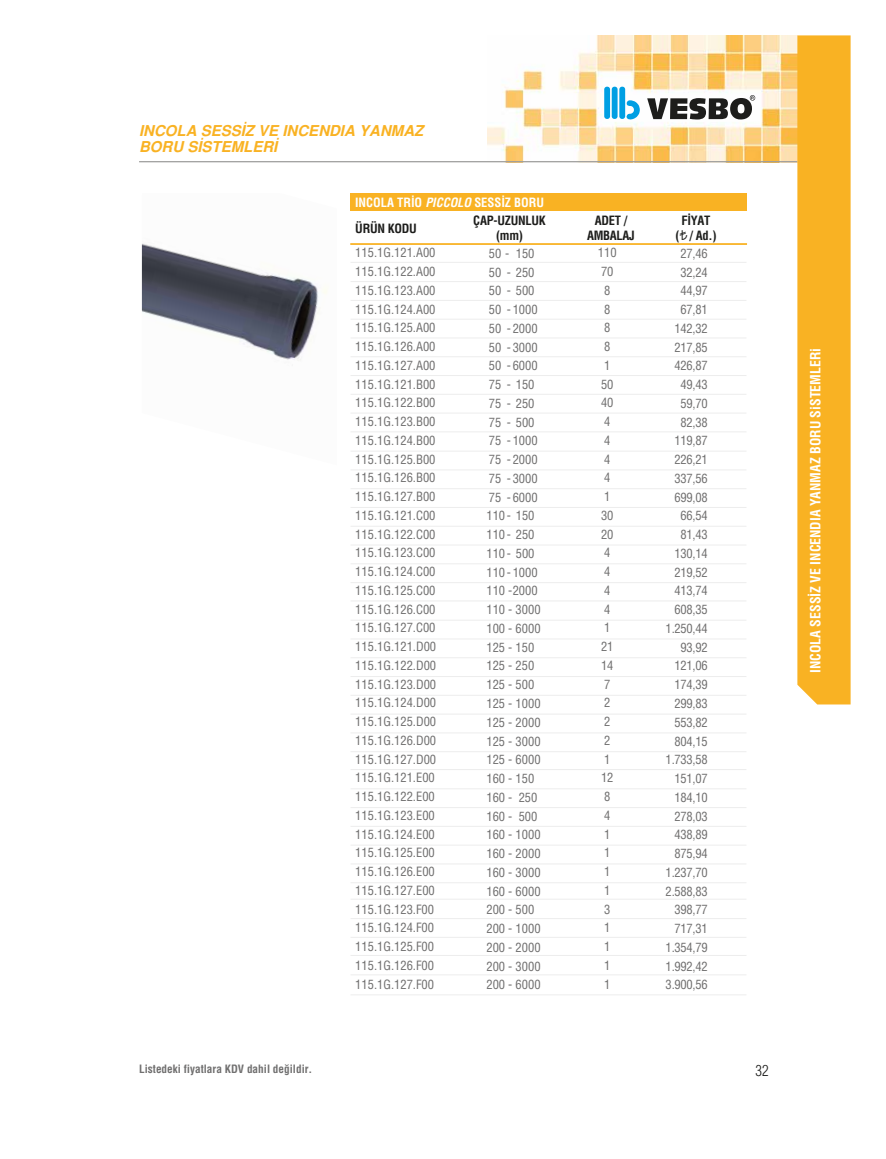
<style>
.page{position:relative;width:886px;height:1159px;background:#fff}
.page>*{position:absolute;margin:0;border:0;box-sizing:border-box;transform-origin:0 0}
.t1{font:15px/16.2px "Helvetica Bold Italic Tr";color:#f9b223}
.t2{font:15px "Helvetica Condensed Light Tr";color:#1d1d1b}
.t3{font:13.75px "Helvetica Cond Bold Tr";color:#fff}
.t4{font:12.5px/18.8px "Helvetica Cond Normal Tr";color:#706f6f}
.t5{font:12.5px/18.8px "Helvetica Cond Normal Tr";letter-spacing:-.02em;color:#706f6f;text-align:right}
.t6{font:12.5px/18.5px "Helvetica Cond Bold Tr";color:#fff;text-align:right}
.t7{font:12.5px/15px "Helvetica Cond Bold Tr";letter-spacing:-.02em;color:#1d1d1b;text-align:center}
.t8{font:12.5px/15px "Helvetica Cond Bold Tr";letter-spacing:-.02em;color:#1d1e1c;text-align:center}
.t9{font:11.25px "Helvetica Cond Bold Tr";color:#706f6f}
.s1{font-family:"Helvetica Cond Bold Ita Tr"}
.s2{color:#1d1d1b}
.s3{font-family:"Abaku TL Sym Sans"}
</style>
<div class="page">
<img style="left:487px;top:35px;width:310px;height:126px">
<hr style="left:139px;top:161px;width:658px;height:1px;background:#9d9d9c">
<svg style="left:647px;top:95px;width:108px;height:24px"></svg>
<svg style="left:626px;top:100px;width:14px;height:20px"></svg>
<div style="left:619px;top:87px;width:6px;height:32px;background:#009fe3;border-radius:3px"></div>
<div style="left:612px;top:87px;width:5px;height:32px;background:#009fe3;border-radius:3px"></div>
<div style="left:604px;top:87px;width:6px;height:32px;background:#009fe3;border-radius:3px"></div>
<div style="left:797px;top:35px;width:53px;height:669px;background:#f9b223"></div>
<hr style="left:350px;top:262px;width:396px;height:1px;background:#ededed">
<hr style="left:350px;top:281px;width:396px;height:1px;background:#ededed">
<hr style="left:350px;top:300px;width:396px;height:1px;background:#ededed">
<hr style="left:350px;top:319px;width:396px;height:1px;background:#ededed">
<hr style="left:350px;top:338px;width:396px;height:1px;background:#ededed">
<hr style="left:350px;top:356px;width:396px;height:1px;background:#ededed">
<hr style="left:350px;top:375px;width:396px;height:1px;background:#ededed">
<hr style="left:350px;top:394px;width:396px;height:1px;background:#ededed">
<hr style="left:350px;top:413px;width:396px;height:1px;background:#ededed">
<hr style="left:350px;top:431px;width:396px;height:1px;background:#ededed">
<hr style="left:350px;top:451px;width:396px;height:1px;background:#ededed">
<hr style="left:350px;top:470px;width:396px;height:1px;background:#ededed">
<hr style="left:350px;top:488px;width:396px;height:1px;background:#ededed">
<hr style="left:350px;top:507px;width:396px;height:1px;background:#ededed">
<hr style="left:350px;top:526px;width:396px;height:1px;background:#ededed">
<hr style="left:350px;top:545px;width:396px;height:1px;background:#ededed">
<hr style="left:350px;top:563px;width:396px;height:1px;background:#ededed">
<hr style="left:350px;top:582px;width:396px;height:1px;background:#ededed">
<hr style="left:350px;top:601px;width:396px;height:1px;background:#ededed">
<hr style="left:350px;top:620px;width:396px;height:1px;background:#ededed">
<hr style="left:350px;top:639px;width:396px;height:1px;background:#ededed">
<hr style="left:350px;top:657px;width:396px;height:1px;background:#ededed">
<hr style="left:350px;top:676px;width:396px;height:1px;background:#ededed">
<hr style="left:350px;top:695px;width:396px;height:1px;background:#ededed">
<hr style="left:350px;top:714px;width:396px;height:1px;background:#ededed">
<hr style="left:350px;top:732px;width:396px;height:1px;background:#ededed">
<hr style="left:350px;top:751px;width:396px;height:1px;background:#ededed">
<img style="left:142px;top:243px;width:185px;height:118px">
<div style="left:350px;top:193px;width:397px;height:18px;background:#f9b223"></div>
<hr style="left:350px;top:243px;width:397px;height:2px;background:#f9b223">
<hr style="left:350px;top:769px;width:396px;height:1px;background:#ededed">
<hr style="left:350px;top:788px;width:396px;height:1px;background:#ededed">
<hr style="left:350px;top:807px;width:396px;height:1px;background:#ededed">
<hr style="left:350px;top:826px;width:396px;height:1px;background:#ededed">
<hr style="left:350px;top:845px;width:396px;height:1px;background:#ededed">
<hr style="left:350px;top:863px;width:396px;height:1px;background:#ededed">
<hr style="left:350px;top:882px;width:396px;height:1px;background:#ededed">
<hr style="left:350px;top:899px;width:396px;height:1px;background:#ededed">
<hr style="left:350px;top:918px;width:396px;height:1px;background:#ededed">
<hr style="left:350px;top:937px;width:396px;height:1px;background:#ededed">
<hr style="left:350px;top:955px;width:396px;height:1px;background:#ededed">
<hr style="left:350px;top:974px;width:396px;height:1px;background:#ededed">
<hr style="left:350px;top:994px;width:396px;height:1px;background:#ededed">
<p class="t1" style="left:139px;top:122px;width:286px">INCOLA SESS‹Z VE INCENDIA YANMAZ<br>BORU S‹STEMLER‹</p>
<p class="t9" style="left:139px;top:1062px;width:175px">Listedeki fiyatlara KDV dahil de¤ildir.</p>
<p class="t6" style="left:355px;top:193px;width:192px">INCOLA TR‹O <span class="s1">PICCOLO</span> SESS‹Z BORU<br><span class="s2">ÇAP-UZUNLUK</span></p>
<p class="t7" style="left:496px;top:228px;width:29px">(mm)</p>
<p class="t7" style="left:355px;top:221px;width:63px">ÜRÜN KODU</p>
<p class="t8" style="left:675px;top:213px;width:43px">FİYAT (<span class="s3">¨</span> / Ad.)</p>
<p class="t4" style="left:486px;top:244px;width:56px">50 - 150<br>50 - 250<br>50 - 500<br>50 - 1000<br>50 - 2000<br>50 - 3000<br>50 - 6000<br>75 - 150<br>75 - 250<br>75 - 500<br>75 - 1000<br>75 - 2000<br>75 - 3000<br>75 - 6000<br>110 - 150<br>110 - 250<br>110 - 500<br>110 - 1000<br>110 - 2000<br>110 - 3000<br>100 - 6000<br>125 - 150<br>125 - 250<br>125 - 500<br>125 - 1000<br>125 - 2000<br>125 - 3000<br>125 - 6000<br>160 - 150<br>160 - 250<br>160 - 500<br>160 - 1000<br>160 - 2000<br>160 - 3000<br>160 - 6000<br>200 - 500<br>200 - 1000<br>200 - 2000<br>200 - 3000<br>200 - 6000</p>
<p class="t7" style="left:587px;top:213px;width:49px">ADET /<br>AMBALAJ</p>
<p class="t4" style="left:355px;top:243px;width:82px">115.1G.121.A00<br>115.1G.122.A00<br>115.1G.123.A00<br>115.1G.124.A00<br>115.1G.125.A00<br>115.1G.126.A00<br>115.1G.127.A00<br>115.1G.121.B00<br>115.1G.122.B00<br>115.1G.123.B00<br>115.1G.124.B00<br>115.1G.125.B00<br>115.1G.126.B00<br>115.1G.127.B00<br>115.1G.121.C00<br>115.1G.122.C00<br>115.1G.123.C00<br>115.1G.124.C00<br>115.1G.125.C00<br>115.1G.126.C00<br>115.1G.127.C00<br>115.1G.121.D00<br>115.1G.122.D00<br>115.1G.123.D00<br>115.1G.124.D00<br>115.1G.125.D00<br>115.1G.126.D00<br>115.1G.127.D00<br>115.1G.121.E00<br>115.1G.122.E00<br>115.1G.123.E00<br>115.1G.124.E00<br>115.1G.125.E00<br>115.1G.126.E00<br>115.1G.127.E00<br>115.1G.123.F00<br>115.1G.124.F00<br>115.1G.125.F00<br>115.1G.126.F00<br>115.1G.127.F00</p>
<p class="t4" style="left:598px;top:243px;width:20px">110<br>70<br>8<br>8<br>8<br>8<br>1<br>50<br>40<br>4<br>4<br>4<br>4<br>1<br>30<br>20<br>4<br>4<br>4<br>4<br>1<br>21<br>14<br>7<br>2<br>2<br>2<br>1<br>12<br>8<br>4<br>1<br>1<br>1<br>1<br>3<br>1<br>1<br>1<br>1</p>
<p class="t5" style="left:666px;top:244px;width:44px">27,46<br>32,24<br>44,97<br>67,81<br>142,32<br>217,85<br>426,87<br>49,43<br>59,70<br>82,38<br>119,87<br>226,21<br>337,56<br>699,08<br>66,54<br>81,43<br>130,14<br>219,52<br>413,74<br>608,35<br>1.250,44<br>93,92<br>121,06<br>174,39<br>299,83<br>553,82<br>804,15<br>1.733,58<br>151,07<br>184,10<br>278,03<br>438,89<br>875,94<br>1.237,70<br>2.588,83<br>398,77<br>717,31<br>1.354,79<br>1.992,42<br>3.900,56</p>
<p class="t3" style="left:807px;top:673px;width:326px;rotate:-90deg">INCOLA SESS‹Z VE INCENDIA YANMAZ BORU SiSTEMLERi</p>
<p class="t2" style="left:755px;top:1061px;width:15px">32</p>
</div>
